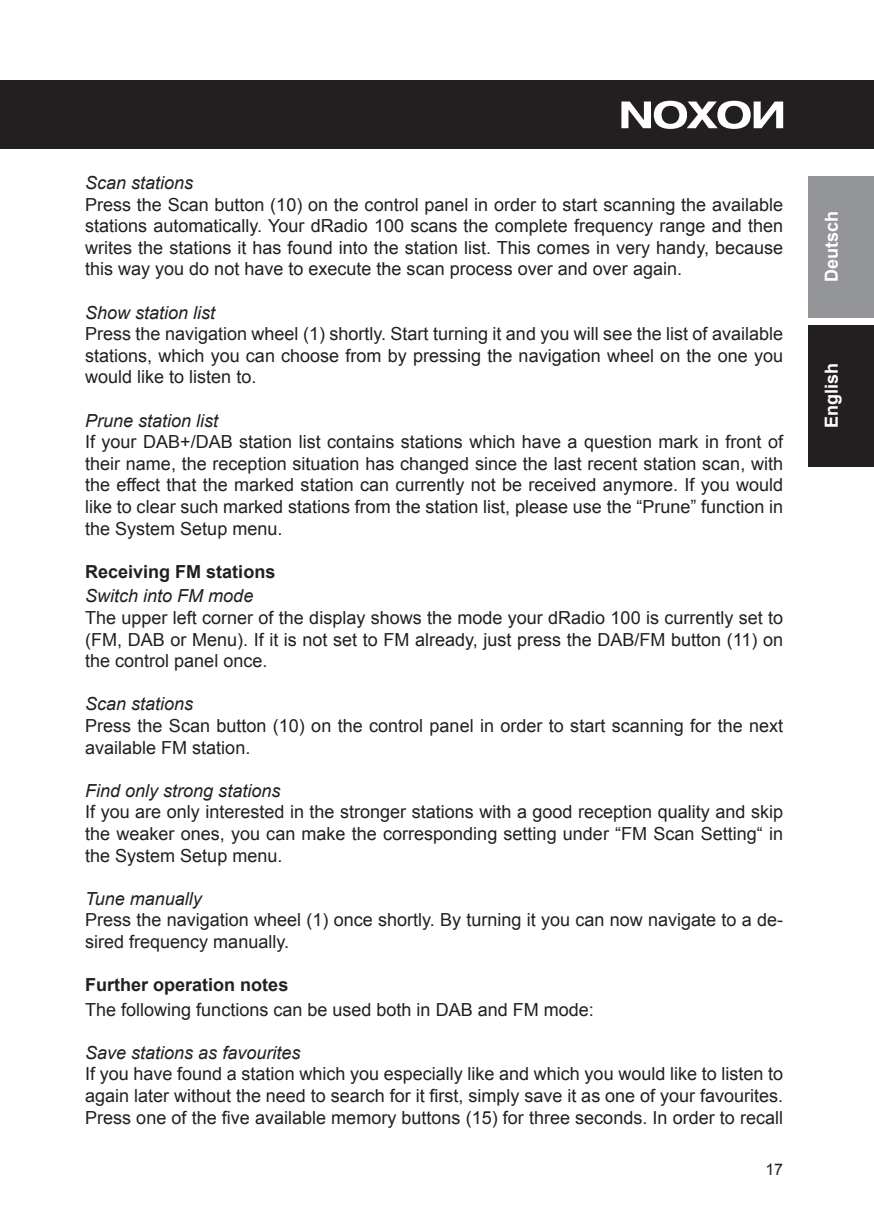
<style>
.page{position:relative;width:874px;height:1225px;background:#fff}
.page>*{position:absolute;margin:0;border:0;box-sizing:border-box;transform-origin:0 0}
.t1{font:18px/21.6px "Arial";color:#231f20;text-align:justify}
.t2{font:italic 18px "Arial";color:#231f20}
.t3{font:700 18px "Arial";color:#231f20}
.t4{font:700 18px "Arial";color:#fff}
.t5{font:16px "Arial";color:#231f20}
</style>
<div class="page">
<div style="left:0;top:81px;width:17px;height:68px;background:#231f20"></div>
<div style="left:17px;top:81px;width:856px;height:68px;background:#231f20"></div>
<svg style="left:621px;top:101px;width:161px;height:28px"></svg>
<div style="left:808px;top:176px;width:65px;height:141px;background:#939598"></div>
<div style="left:808px;top:325px;width:65px;height:141px;background:#231f20"></div>
<p class="t2" style="left:85px;top:171px;width:110px">Scan stations</p>
<p class="t1" style="left:85px;top:194px;width:699px">Press the Scan button (10) on the control panel in order to start scanning the available stations automatically. Your dRadio 100 scans the complete frequency range and then writes the stations it has found into the station list. This comes in very handy, because this way you do not have to execute the scan process over and over again.</p>
<p class="t2" style="left:85px;top:300px;width:132px">Show station list</p>
<p class="t1" style="left:85px;top:323px;width:699px">Press the navigation wheel (1) shortly. Start turning it and you will see the list of available stations, which you can choose from by pressing the navigation wheel on the one you would like to listen to.</p>
<p class="t2" style="left:85px;top:408px;width:135px">Prune station list</p>
<p class="t1" style="left:85px;top:431px;width:699px">If your DAB+/DAB station list contains stations which have a question mark in front of their name, the reception situation has changed since the last recent station scan, with the effect that the marked station can currently not be received anymore. If you would like to clear such marked stations from the station list, please use the “Prune” function in the System Setup menu.</p>
<p class="t3" style="left:85px;top:559px;width:192px">Receiving FM stations</p>
<p class="t2" style="left:85px;top:584px;width:170px">Switch into FM mode</p>
<p class="t1" style="left:85px;top:607px;width:699px">The upper left corner of the display shows the mode your dRadio 100 is currently set to (FM, DAB or Menu). If it is not set to FM already, just press the DAB/FM button (11) on the control panel once.</p>
<p class="t2" style="left:85px;top:692px;width:110px">Scan stations</p>
<p class="t1" style="left:85px;top:715px;width:699px">Press the Scan button (10) on the control panel in order to start scanning for the next available FM station.</p>
<p class="t2" style="left:85px;top:779px;width:197px">Find only strong stations</p>
<p class="t1" style="left:85px;top:801px;width:699px">If you are only interested in the stronger stations with a good reception quality and skip the weaker ones, you can make the corresponding setting under “FM Scan Setting“ in the System Setup menu.</p>
<p class="t2" style="left:85px;top:887px;width:118px">Tune manually</p>
<p class="t1" style="left:85px;top:909px;width:699px">Press the navigation wheel (1) once shortly. By turning it you can now navigate to a de&shy;sired frequency manually.</p>
<p class="t3" style="left:85px;top:973px;width:205px">Further operation notes</p>
<p class="t1" style="left:85px;top:998px;width:510px">The following functions can be used both in DAB and FM mode:</p>
<p class="t2" style="left:85px;top:1041px;width:217px">Save stations as favourites</p>
<p class="t1" style="left:85px;top:1063px;width:699px">If you have found a station which you especially like and which you would like to listen to again later without the need to search for it first, simply save it as one of your favourites.<br>Press one of the five available memory buttons (15) for three seconds. In order to recall</p>
<p class="t5" style="left:765px;top:1158px;width:19px">17</p>
<p class="t4" style="left:819px;top:282px;width:73px;rotate:-90deg">Deutsch</p>
<p class="t4" style="left:819px;top:428px;width:67px;rotate:-90deg">English</p>
</div>
